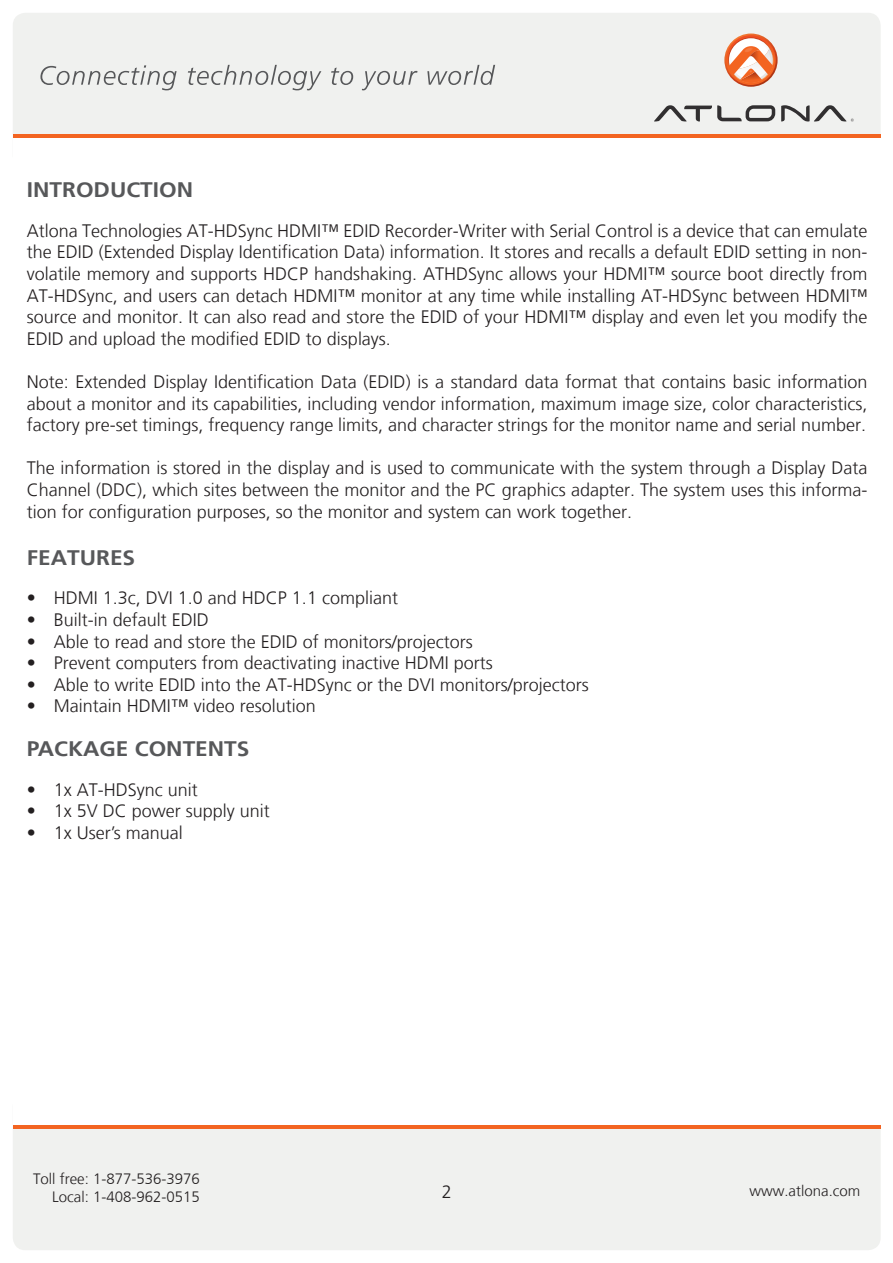
<style>
.page{position:relative;width:893px;height:1263px;background:#fff}
.page>*{position:absolute;margin:0;border:0;box-sizing:border-box;transform-origin:0 0}
.t1{font:700 21px "Frutiger LT";color:#57585a;scale:1.08 1}
.t2{font:300 18px/21.6px "Frutiger LT";color:#231f20;text-align:justify}
.t3{font:300 15px/18px "Frutiger LT";color:#231f20;text-align:right}
</style>
<div class="page">
<div style="left:13px;top:1094px;width:868px;height:156px;background:#f0f1ef;border-radius:13px"></div>
<div style="left:13px;top:1091px;width:868px;height:36px;background:#fff"></div>
<hr style="left:13px;top:1125px;width:868px;height:3px;background:#f36421">
<div style="left:13px;top:13px;width:868px;height:156px;background:#f0f1ef;border-radius:13px"></div>
<div style="left:13px;top:136px;width:868px;height:36px;background:#fff"></div>
<hr style="left:13px;top:134px;width:868px;height:4px;background:#f36421">
<svg style="left:654px;top:105px;width:121px;height:16px"></svg>
<svg style="left:781px;top:105px;width:73px;height:17px"></svg>
<svg style="left:724px;top:34px;width:54px;height:53px"></svg>
<svg style="left:726px;top:35px;width:50px;height:50px"></svg>
<svg style="left:728px;top:37px;width:46px;height:46px"></svg>
<svg style="left:40px;top:65px;width:137px;height:25px"></svg>
<svg style="left:188px;top:65px;width:133px;height:25px"></svg>
<svg style="left:331px;top:68px;width:22px;height:17px"></svg>
<svg style="left:362px;top:71px;width:55px;height:19px"></svg>
<svg style="left:427px;top:65px;width:68px;height:20px"></svg>
<p class="t1" style="left:27px;top:178px;width:156px">INTRODUCTION</p>
<p class="t2" style="left:27px;top:220px;width:842px">Atlona Technologies AT-HDSync HDMI™ EDID Recorder-Writer with Serial Control is a device that can emulate the EDID (Extended Display Identification Data) information. It stores and recalls a default EDID setting in non&shy;volatile memory and supports HDCP handshaking. ATHDSync allows your HDMI™ source boot directly from AT-HDSync, and users can detach HDMI™ monitor at any time while installing AT-HDSync between HDMI™ source and monitor. It can also read and store the EDID of your HDMI™ display and even let you modify the EDID and upload the modified EDID to displays.</p>
<p class="t2" style="left:27px;top:371px;width:842px">Note: Extended Display Identification Data (EDID) is a standard data format that contains basic information about a monitor and its capabilities, including vendor information, maximum image size, color characteristics, factory pre-set timings, frequency range limits, and character strings for the monitor name and serial number.</p>
<p class="t2" style="left:27px;top:458px;width:842px">The information is stored in the display and is used to communicate with the system through a Display Data Channel (DDC), which sites between the monitor and the PC graphics adapter. The system uses this informa&shy;tion for configuration purposes, so the monitor and system can work together.</p>
<p class="t1" style="left:27px;top:545px;width:102px">FEATURES</p>
<p class="t2" style="left:27px;top:588px;width:373px">• HDMI 1.3c, DVI 1.0 and HDCP 1.1 compliant</p>
<p class="t2" style="left:27px;top:609px;width:184px">• Built-in default EDID</p>
<p class="t2" style="left:27px;top:631px;width:448px">• Able to read and store the EDID of monitors/projectors</p>
<p class="t2" style="left:27px;top:652px;width:467px">• Prevent computers from deactivating inactive HDMI ports</p>
<p class="t2" style="left:27px;top:674px;width:564px">• Able to write EDID into the AT-HDSync or the DVI monitors/projectors</p>
<p class="t2" style="left:27px;top:696px;width:290px">• Maintain HDMI™ video resolution</p>
<p class="t1" style="left:27px;top:737px;width:208px">PACKAGE CONTENTS</p>
<p class="t2" style="left:27px;top:779px;width:173px">• 1x AT-HDSync unit</p>
<p class="t2" style="left:27px;top:801px;width:245px">• 1x 5V DC power supply unit</p>
<p class="t2" style="left:27px;top:822px;width:158px">• 1x User’s manual</p>
<p class="t3" style="left:33px;top:1170px;width:168px">Toll free: 1-877-536-3976<br>Local: 1-408-962-0515</p>
<p class="t2" style="left:442px;top:1181px;width:12px">2</p>
<p class="t3" style="left:749px;top:1181px;width:112px">www.atlona.com</p>
</div>
